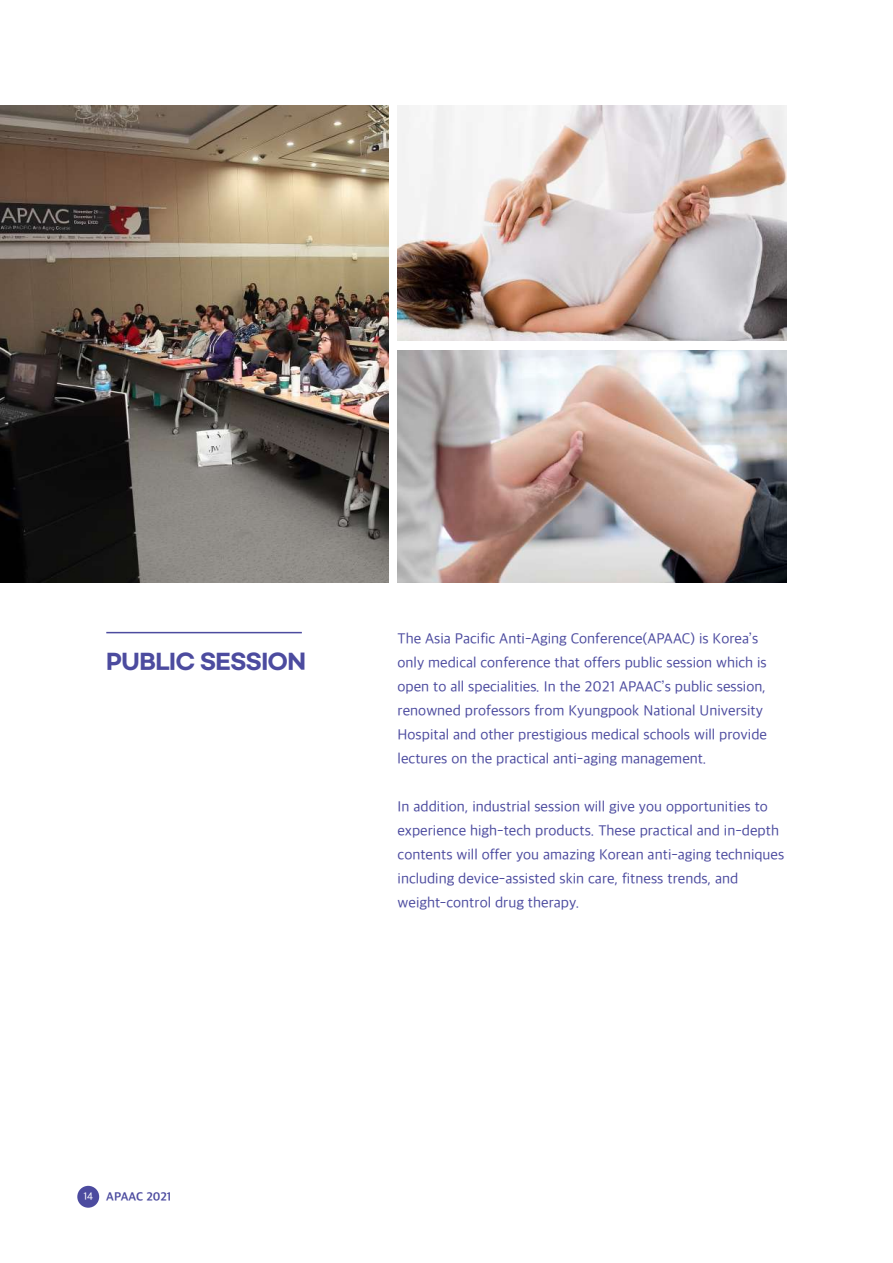
<style>
.page{position:relative;width:893px;height:1263px;background:#fff}
.page>*{position:absolute;margin:0;border:0;box-sizing:border-box;transform-origin:0 0}
.t1{font:700 21px "Gmarket Sans";letter-spacing:-.02em;color:#4c4b9f}
.t2{font:15px/24px "Apple SD Gothic Neo";color:#4c4b9f}
.t3{font:700 12px "Apple SD Gothic Neo";color:#4c4b9f}
.s1{font-weight:500;font-size:10.5px;color:#fff}
</style>
<div class="page">
<hr style="left:892px;top:0;width:1px;height:1263px;background:#e6e5f2">
<div style="left:77px;top:1186px;width:22px;height:22px;background:#4c4b9f;border-radius:50%"></div>
<hr style="left:106px;top:632px;width:196px;height:1px;background:#4c4b9f">
<img style="left:0;top:106px;width:388px;height:477px">
<img style="left:398px;top:106px;width:389px;height:234px">
<img style="left:398px;top:350px;width:389px;height:233px">
<h1 class="t1" style="left:106px;top:649px;width:201px">PUBLIC SESSION</h1>
<p class="t2" style="left:398px;top:627px;width:371px">The Asia Pacific Anti-Aging Conference(APAAC) is Korea’s only medical conference that offers public session which is open to all specialities. In the 2021 APAAC’s public session, renowned professors from Kyungpook National University Hospital and other prestigious medical schools will provide lectures on the practical anti-aging management.</p>
<p class="t2" style="left:398px;top:795px;width:388px">In addition, industrial session will give you opportunities to experience high-tech products. These practical and in-depth contents will offer you amazing Korean anti-aging techniques including device-assisted skin care, fitness trends, and weight-control drug therapy.</p>
<p class="t3" style="left:83px;top:1190px;width:90px"><span class="s1">14</span> APAAC 2021</p>
</div>
